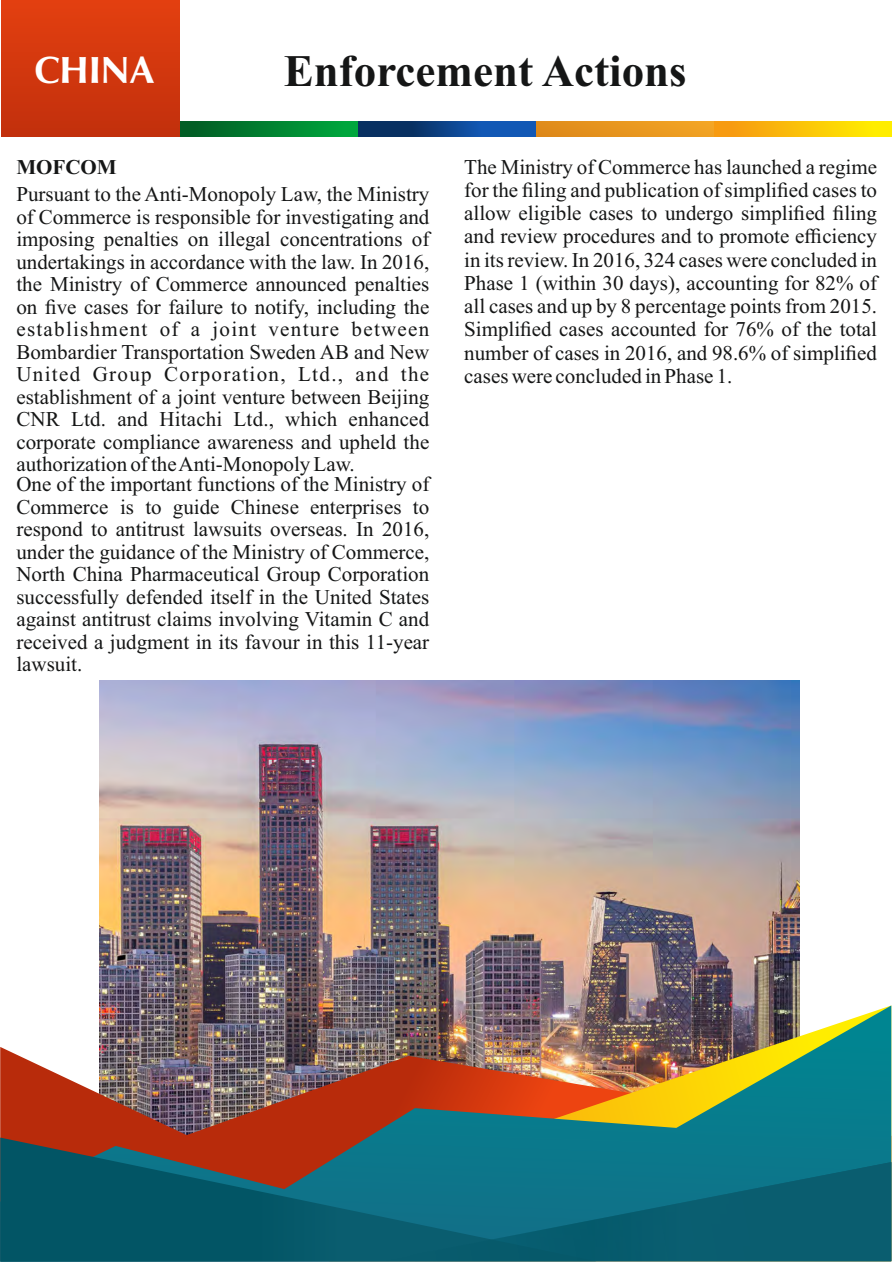
<style>
.page{position:relative;width:893px;height:1263px;background:#fff}
.page>*{position:absolute;margin:0;border:0;box-sizing:border-box;transform-origin:0 0}
.t1{font:700 45px "Times New Roman";color:#151616}
.t2{font:700 36px "Opium";color:#fff}
.t3{font:21px/22.5px "Times New Roman";color:#151616;text-align:justify}
.t4{font:700 21px "Times New Roman";color:#151616}
</style>
<div class="page">
<img style="left:99px;top:680px;width:700px;height:325px">
<img style="left:0;top:1005px;width:891px;height:257px">
<svg style="left:0;top:1137px;width:596px;height:125px;background:#23565f"></svg>
<svg style="left:379px;top:1162px;width:512px;height:99px;background:#0b677a"></svg>
<svg style="left:713px;top:121px;width:178px;height:15px;background:#fac308"></svg>
<svg style="left:535px;top:121px;width:178px;height:15px;background:#e6961f"></svg>
<svg style="left:358px;top:121px;width:177px;height:15px;background:#0c438a"></svg>
<svg style="left:180px;top:121px;width:178px;height:15px;background:#018130"></svg>
<div style="left:2px;top:0;width:178px;height:136px;background:linear-gradient(to bottom,#e33f10,#c2300c)"></div>
<h2 class="t2" style="left:34px;top:57px;width:122px">CHINA</h2>
<h1 class="t1" style="left:284px;top:55px;width:404px">Enforcement Actions</h1>
<p class="t4" style="left:16px;top:159px;width:102px">MOFCOM</p>
<p class="t3" style="left:16px;top:185px;width:414px">Pursuant to the Anti-Monopoly Law, the Ministry of Commerce is responsible for investigating and imposing penalties on illegal concentrations of undertakings in accordance with the law. In 2016, the Ministry of Commerce announced penalties on five cases for failure to notify, including the establishment of a joint venture between Bombardier Transportation Sweden AB and New United Group Corporation, Ltd., and the establishment of a joint venture between Beijing CNR Ltd. and Hitachi Ltd., which enhanced corporate compliance awareness and upheld the authorization of the Anti-Monopoly Law.</p>
<p class="t3" style="left:16px;top:475px;width:414px">One of the important functions of the Ministry of Commerce is to guide Chinese enterprises to respond to antitrust lawsuits overseas. In 2016, under the guidance of the Ministry of Commerce, North China Pharmaceutical Group Corporation successfully defended itself in the United States against antitrust claims involving Vitamin C and received a judgment in its favour in this 11-year lawsuit.</p>
<p class="t3" style="left:464px;top:157px;width:414px;line-height:23.2px">The Ministry of Commerce has launched a regime for the filing and publication of simplified cases to allow eligible cases to undergo simplified filing and review procedures and to promote efficiency in its review. In 2016, 324 cases were concluded in Phase 1 (within 30 days), accounting for 82% of all cases and up by 8 percentage points from 2015.<br>Simplified cases accounted for 76% of the total number of cases in 2016, and 98.6% of simplified cases were concluded in Phase 1.</p>
</div>
